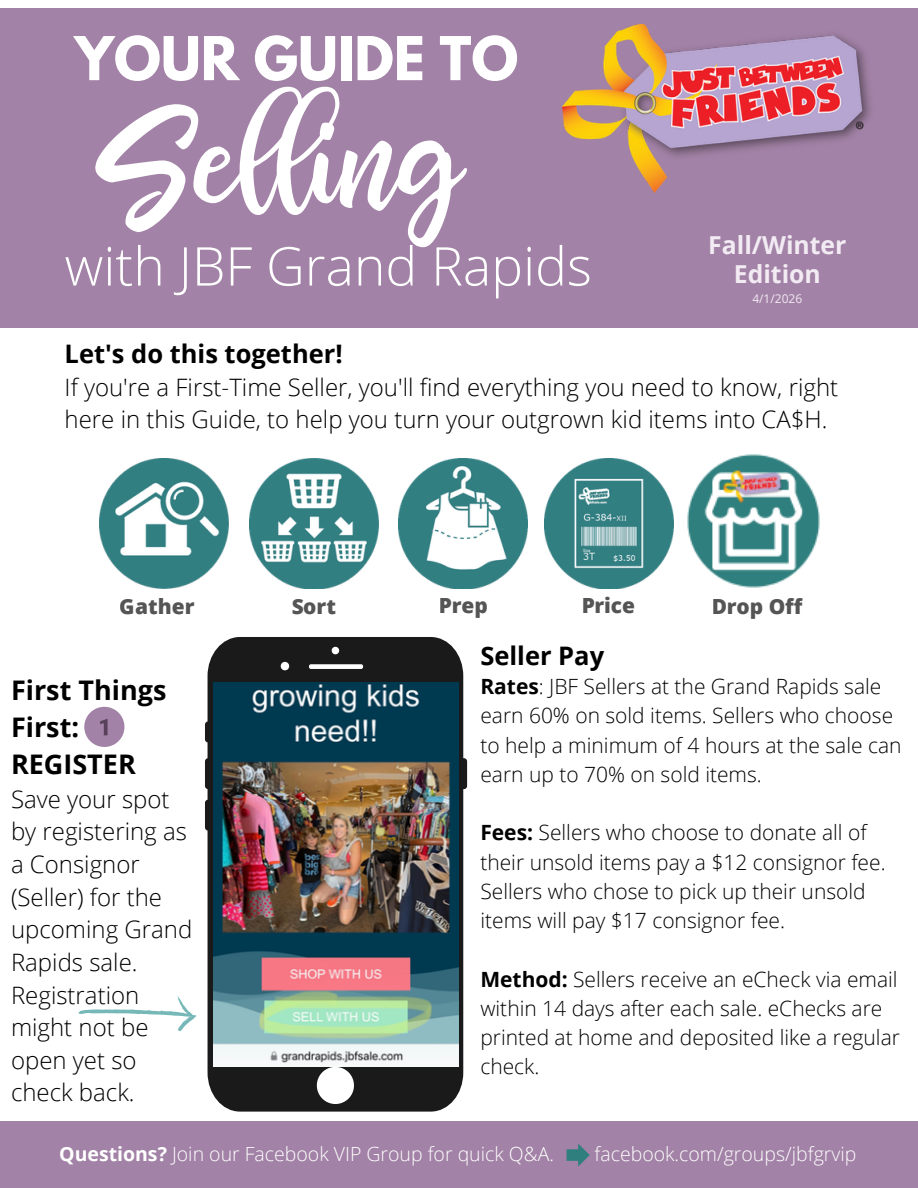
<style>
.page{position:relative;width:918px;height:1188px;background:#fff}
.page>*{position:absolute;margin:0;border:0;box-sizing:border-box;transform-origin:0 0}
.t1{font:125.4px "bhatoshine";color:#fff}
.t2{font:300 53.55px "Open Sans";color:#fff}
.t3{font:700 53.55px "League Spartan";color:#fff}
.t4{font:700 27px/37.2px "Open Sans";color:#000}
.t5{font:700 25.5px "Open Sans";color:#000}
.t6{font:700 24.75px/29.2px "Open Sans";color:#f2ebf3;text-align:center}
.t7{font:300 24px/32.7px "Open Sans";color:#000}
.t8{font:300 21px/29.2px "Open Sans";color:#000}
.t9{font:800 20.85px "Open Sans";color:#555}
.t10{font:300 19.5px "Open Sans";color:#fff}
.t11{font:12px "Open Sans";color:#f2ebf3}
.s1{font-weight:700}
</style>
<div class="page">
<div style="left:0;top:8px;width:918px;height:319px;background:#a282a6"></div>
<img style="left:563px;top:25px;width:307px;height:167px">
<div style="left:0;top:1121px;width:918px;height:67px;background:#a282a6"></div>
<svg style="left:78px;top:996px;width:119px;height:35px"></svg>
<img style="left:99px;top:459px;width:130px;height:129px">
<img style="left:249px;top:459px;width:129px;height:129px">
<img style="left:544px;top:459px;width:130px;height:129px">
<img style="left:399px;top:459px;width:129px;height:129px">
<svg style="left:205px;top:637px;width:262px;height:475px;fill:#1a1a1a"></svg>
<img style="left:214px;top:683px;width:245px;height:383px">
<svg style="left:567px;top:1143px;width:23px;height:24px"></svg>
<img style="left:687px;top:454px;width:133px;height:134px">
<svg style="left:84px;top:707px;width:40px;height:40px"></svg>
<h2 class="t3" style="left:75px;top:32px;width:445px">YOUR GUIDE TO</h2>
<h1 class="t1" style="left:101px;top:70px;width:361px">Selling</h1>
<h2 class="t2" style="left:65px;top:228px;width:529px">with JBF Grand Rapids</h2>
<h4 class="t6" style="left:708px;top:229px;width:140px">Fall/Winter<br>Edition</h4>
<p class="t11" style="left:752px;top:291px;width:51px">4/1/2026</p>
<h5 class="t5" style="left:65px;top:336px;width:280px">Let's do this together!</h5>
<h5 class="t7" style="left:65px;top:370px;width:775px">If you're a First-Time Seller, you'll find everything you need to know, right here in this Guide, to help you turn your outgrown kid items into CA$H.</h5>
<p class="t9" style="left:120px;top:592px;width:76px">Gather</p>
<p class="t9" style="left:291px;top:592px;width:46px">Sort</p>
<p class="t9" style="left:439px;top:591px;width:51px">Prep</p>
<p class="t9" style="left:581px;top:591px;width:55px">Price</p>
<p class="t9" style="left:711px;top:592px;width:93px">Drop Off</p>
<h5 class="t4" style="left:11px;top:671px;width:157px">First Things<br>First:<br>REGISTER</h5>
<h5 class="t7" style="left:11px;top:782px;width:183px">Save your spot by registering as a Consignor (Seller) for the upcoming Grand<br>Rapids sale.<br>Registration might not be open yet so check back.</h5>
<p class="t5" style="left:480px;top:638px;width:125px">Seller Pay</p>
<p class="t8" style="left:480px;top:671px;width:423px"><span class="s1">Rates</span>: JBF Sellers at the Grand Rapids sale earn 60% on sold items. Sellers who choose to help a minimum of 4 hours at the sale can earn up to 70% on sold items.</p>
<p class="t8" style="left:480px;top:818px;width:388px"><span class="s1">Fees:</span> Sellers who choose to donate all of</p>
<p class="t8" style="left:480px;top:847px;width:407px">their unsold items pay a $12 consignor fee.<br>Sellers who chose to pick up their unsold items will pay $17 consignor fee.</p>
<p class="t8" style="left:480px;top:964px;width:421px"><span class="s1">Method:</span> Sellers receive an eCheck via email within 14 days after each sale. eChecks are printed at home and deposited like a regular check.</p>
<p class="t10" style="left:59px;top:1141px;width:496px"><span class="s1">Questions?</span> Join our Facebook VIP Group for quick Q&amp;A.</p>
<p class="t10" style="left:595px;top:1141px;width:263px">facebook.com/groups/jbfgrvip</p>
</div>
